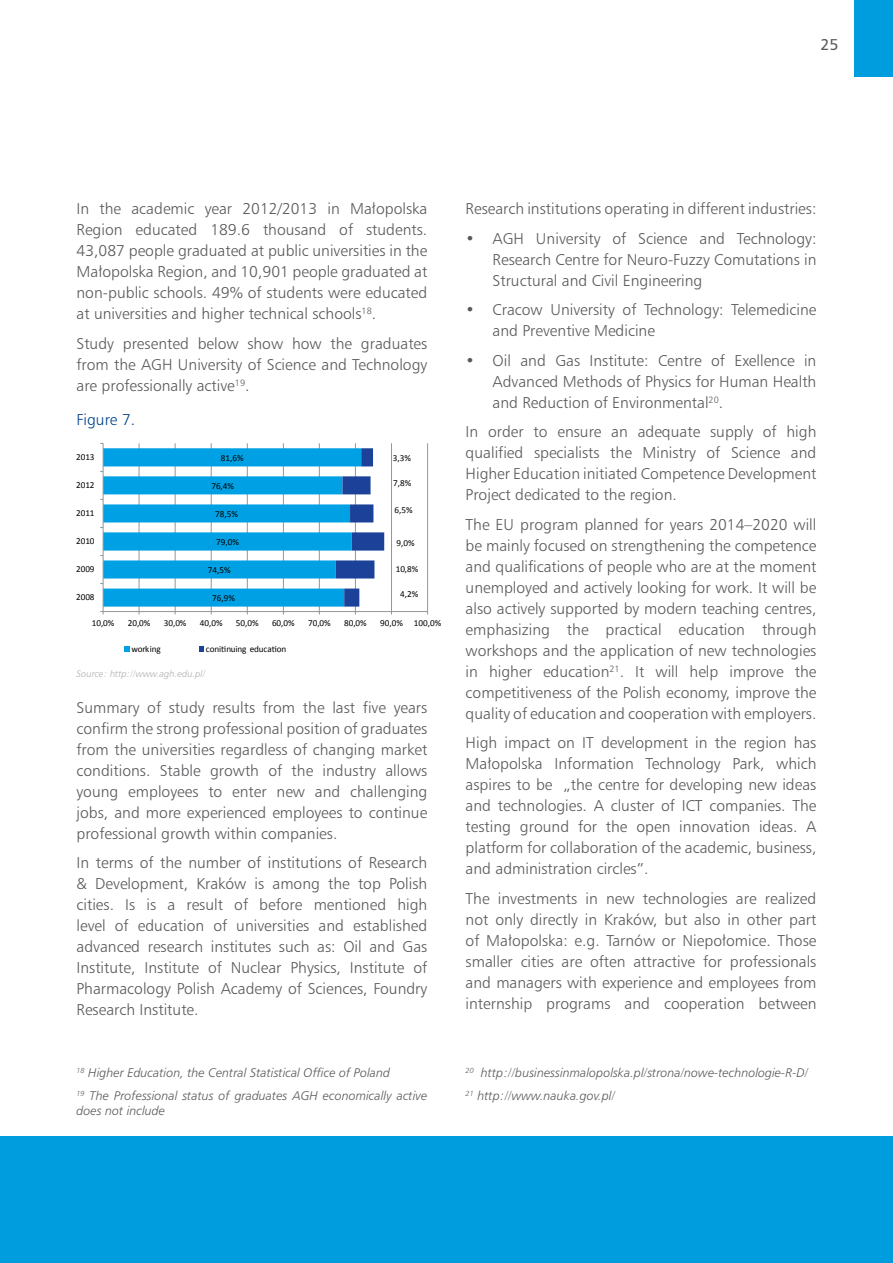
<style>
.page{position:relative;width:893px;height:1263px;background:#fff}
.page>*{position:absolute;margin:0;border:0;box-sizing:border-box;transform-origin:0 0}
.t1{font:15px/21px "Humnst 777 Lt PL";color:#58595b;text-align:justify}
.t2{font:15px "Humnst 777 Lt PL";color:#00448d}
.t3{font:15px "Humnst 777 PL";color:#58595b}
.t4{font:italic 12px/23px "Humnst 777 Lt PL";color:#58595b}
.t5{font:9.15px "Calibri";color:#000}
.t6{font:9.15px "Calibri";letter-spacing:-.025em;color:#000}
.t7{font:italic 9px "Humnst 777 Lt PL";color:#adafb2}
</style>
<div class="page">
<div style="left:0;top:1136px;width:893px;height:127px;background:#009dde"></div>
<div style="left:855px;top:0;width:38px;height:77px;background:#009dde"></div>
<hr style="left:391px;top:443px;width:1px;height:168px;background:#939598">
<hr style="left:427px;top:443px;width:1px;height:168px;background:#939598">
<hr style="left:103px;top:611px;width:325px;height:1px;background:#939598">
<svg style="left:100px;top:443px;width:284px;height:171px"></svg>
<svg style="left:124px;top:647px;width:5px;height:5px"></svg>
<svg style="left:199px;top:647px;width:5px;height:5px"></svg>
<p class="t3" style="left:820px;top:35px;width:19px">25</p>
<p class="t1" style="left:77px;top:198px;width:352px">In the academic year 2012/2013 in Małopolska Region educated 189.6 thousand of students.<br>43,087 people graduated at public universities in the Małopolska Region, and 10,901 people graduated at non-public schools. 49% of students were educated at universities and higher technical schools<sup>18</sup>.</p>
<p class="t1" style="left:77px;top:332px;width:352px">Study presented below show how the graduates from the AGH U niversity of Science and Technology are professionally active<sup>19</sup>.</p>
<p class="t2" style="left:77px;top:410px;width:60px">Figure 7.</p>
<p class="t5" style="left:76px;top:451px;width:20px">2013</p>
<p class="t5" style="left:221px;top:452px;width:24px">81,6%</p>
<p class="t5" style="left:393px;top:453px;width:20px">3,3%</p>
<p class="t5" style="left:76px;top:479px;width:20px">2012</p>
<p class="t5" style="left:211px;top:480px;width:24px">76,4%</p>
<p class="t5" style="left:393px;top:477px;width:20px">7,8%</p>
<p class="t5" style="left:76px;top:507px;width:20px">2011</p>
<p class="t5" style="left:215px;top:508px;width:24px">78,5%</p>
<p class="t5" style="left:395px;top:504px;width:20px">6,5%</p>
<p class="t5" style="left:76px;top:535px;width:20px">2010</p>
<p class="t5" style="left:216px;top:536px;width:24px">79,0%</p>
<p class="t5" style="left:396px;top:537px;width:20px">9,0%</p>
<p class="t5" style="left:76px;top:563px;width:20px">2009</p>
<p class="t5" style="left:208px;top:564px;width:24px">74,5%</p>
<p class="t5" style="left:396px;top:563px;width:24px">10,8%</p>
<p class="t5" style="left:76px;top:591px;width:20px">2008</p>
<p class="t5" style="left:212px;top:592px;width:24px">76,9%</p>
<p class="t5" style="left:400px;top:588px;width:20px">4,2%</p>
<p class="t5" style="left:92px;top:617px;width:24px">10,0%</p>
<p class="t5" style="left:128px;top:617px;width:24px">20,0%</p>
<p class="t5" style="left:164px;top:617px;width:24px">30,0%</p>
<p class="t5" style="left:200px;top:617px;width:24px">40,0%</p>
<p class="t5" style="left:236px;top:617px;width:24px">50,0%</p>
<p class="t5" style="left:272px;top:617px;width:24px">60,0%</p>
<p class="t5" style="left:308px;top:617px;width:24px">70,0%</p>
<p class="t5" style="left:344px;top:617px;width:24px">80,0%</p>
<p class="t5" style="left:380px;top:617px;width:63px">90,0% 100,0%</p>
<p class="t6" style="left:132px;top:643px;width:31px">working</p>
<p class="t6" style="left:206px;top:643px;width:82px">conitinuing education</p>
<p class="t7" style="left:77px;top:668px;width:130px">Source: http://www.agh.edu.pl/</p>
<p class="t1" style="left:77px;top:696px;width:352px">Summary of study results from the last five years confirm the strong professional position of graduates from the universities regardless of changing market conditions. Stable growth of the industry allows young employees to enter new and challenging jobs, and more experienced employees to continue professional growth within companies.</p>
<p class="t1" style="left:77px;top:852px;width:352px">In terms of the number of institutions of Research &amp; Development, Kraków is among the top Polish cities. Is is a result of before mentioned high level of education of universities and established advanced research institutes such as: Oil and Gas Institute, Institute of N uclear Physics, Institute of Pharmacology Polish Academy of Sciences, Foundry Research Institute.</p>
<p class="t4" style="left:77px;top:1061px;width:352px"><sup>18</sup> Higher Education, the Central Statistical Office of Poland<br><sup>19</sup> The Professional status of graduates AGH economically active</p>
<p class="t4" style="left:77px;top:1099px;width:90px">does not include</p>
<p class="t1" style="left:466px;top:198px;width:352px">Research institutions operating in different industries:</p>
<p class="t1" style="left:493px;top:227px;width:325px;text-indent:-27px">• AGH U niversity of Science and Technology:<br>Research Centre for N euro-Fuzzy Comutations in Structural and Civil E ngineering</p>
<p class="t1" style="left:493px;top:299px;width:325px;text-indent:-27px">• Cracow U niversity of Technology: Telemedicine and Preventive Medicine</p>
<p class="t1" style="left:493px;top:349px;width:325px;text-indent:-27px">• Oil and Gas Institute: Centre of Exellence in Advanced Methods of Physics for Human Health and Reduction of E nvironmental<sup>20</sup>.</p>
<p class="t1" style="left:466px;top:421px;width:352px">In order to ensure an adequate supply of high qualified specialists the Ministry of Science and Higher Education initiated Competence Development Project dedicated to the region.</p>
<p class="t1" style="left:466px;top:513px;width:352px">The EU program planned for years 2014–2020 will be mainly focused on strengthening the competence and qualifications of people who are at the moment unemployed and actively looking for work. It will be also actively supported by modern teaching centres, emphasizing the practical education through workshops and the application of new technologies in higher education<sup>21</sup>. It will help improve the competitiveness of the Polish economy, improve the quality of education and cooperation with employers.</p>
<p class="t1" style="left:466px;top:732px;width:352px">High impact on IT development in the region has Małopolska Information Technology Park, which aspires to be „the centre for developing new ideas and technologies. A cluster of ICT companies. The testing ground for the open innovation ideas. A platform for collaboration of the academic, business, and administration circles”.</p>
<p class="t1" style="left:466px;top:887px;width:352px">The investments in new technologies are realized not only directly in Kraków, but also in other part of Małopolska: e.g. Tarnów or N iepołomice. Those smaller cities are often attractive for professionals and managers with experience and employees from internship programs and cooperation between</p>
<p class="t4" style="left:466px;top:1061px;width:344px"><sup>20</sup> http://businessinmalopolska.pl/strona/nowe-technologie-R-D/<br><sup>21</sup> http://www.nauka.gov.pl/</p>
</div>
